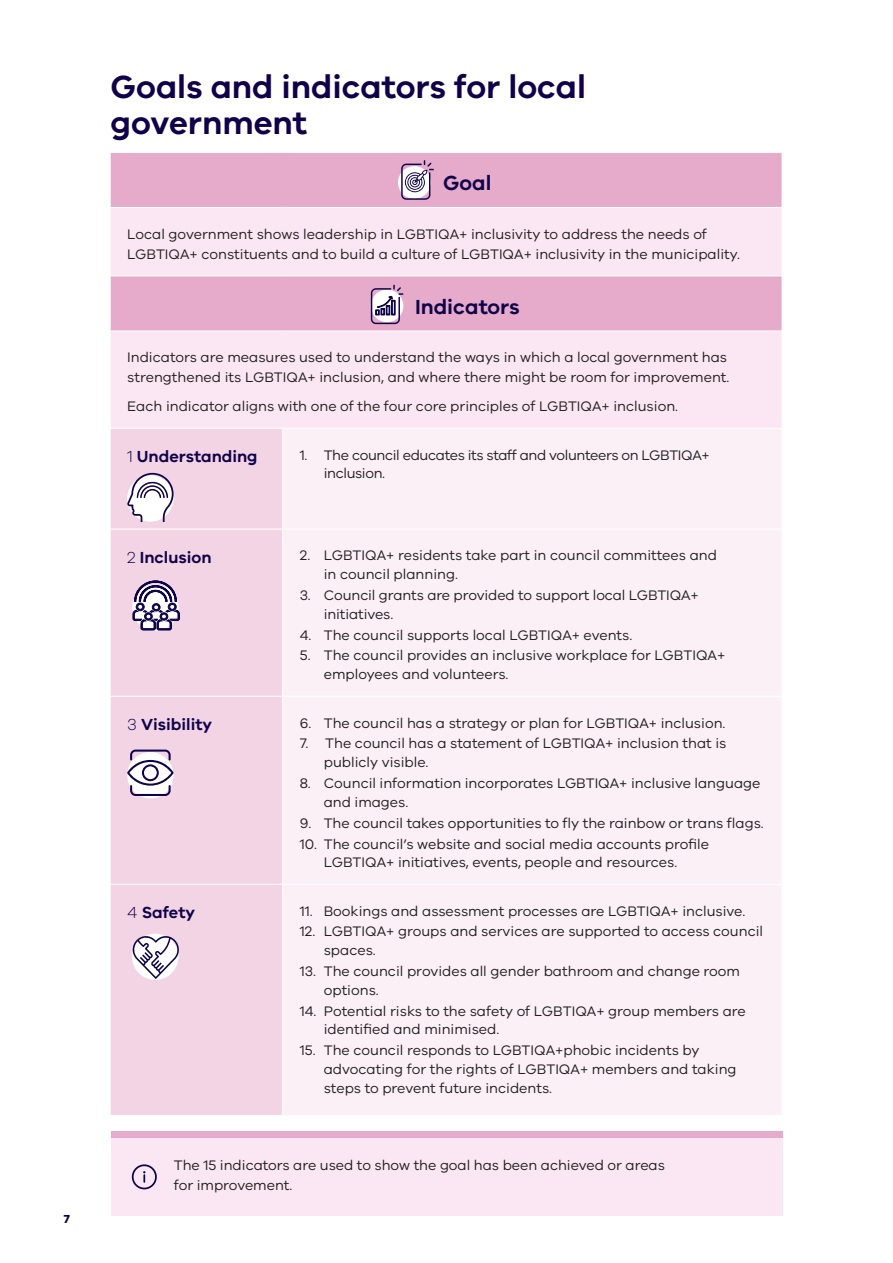
<style>
.page{position:relative;width:893px;height:1263px;background:#fff}
.page>*{position:absolute;margin:0;border:0;box-sizing:border-box;transform-origin:0 0}
.Heading_1_H1{font:600 33px/36px "VIC";color:#100249}
.Heading_2_Text{font:600 21px "VIC";color:#100249}
.Heading_3_Text{font:600 16.5px "VIC";color:#100249}
.Body_Copy{font:14.25px/18.8px "VIC";color:#231f20}
.Body_Copy-2{font:14.25px/18.8px "VIC";letter-spacing:-.025em;color:#231f20}
.t1{font:700 12px "VIC";color:#100249}
.s1{font-weight:300}
</style>
<div class="page">
<div style="left:111px;top:153px;width:671px;height:54px;background:#e6aaca"></div>
<svg style="left:111px;top:208px;width:671px;height:220px;background:#f5d8e9"></svg>
<div style="left:111px;top:429px;width:171px;height:686px;background:#f3d4e4"></div>
<div style="left:283px;top:429px;width:498px;height:686px;background:#fcf0f7"></div>
<hr style="left:110px;top:276px;width:173px;height:1px;background:#fff">
<hr style="left:283px;top:276px;width:499px;height:1px;background:#fff">
<hr style="left:110px;top:331px;width:173px;height:1px;background:#fff">
<hr style="left:283px;top:331px;width:499px;height:1px;background:#fff">
<hr style="left:110px;top:529px;width:173px;height:1px;background:#fff">
<hr style="left:283px;top:529px;width:499px;height:1px;background:#fff">
<hr style="left:110px;top:696px;width:173px;height:1px;background:#fff">
<hr style="left:283px;top:696px;width:499px;height:1px;background:#fff">
<hr style="left:110px;top:884px;width:173px;height:1px;background:#fff">
<hr style="left:283px;top:884px;width:499px;height:1px;background:#fff">
<svg style="left:127px;top:473px;width:47px;height:49px"></svg>
<svg style="left:133px;top:581px;width:47px;height:49px"></svg>
<svg style="left:127px;top:749px;width:47px;height:47px"></svg>
<svg style="left:131px;top:935px;width:49px;height:44px"></svg>
<div style="left:398px;top:166px;width:33px;height:33px;background:#fff;border-radius:50%"></div>
<svg style="left:401px;top:160px;width:33px;height:40px"></svg>
<svg style="left:371px;top:285px;width:32px;height:39px"></svg>
<div style="left:111px;top:1135px;width:671px;height:81px;background:#fbe7f3"></div>
<svg style="left:132px;top:1164px;width:25px;height:25px"></svg>
<div style="left:111px;top:1131px;width:671px;height:7px;background:#e6aaca"></div>
<p class="t1" style="left:64px;top:1211px;width:8px">7</p>
<h1 class="Heading_1_H1" style="left:111px;top:68px;width:477px">Goals and indicators for local government</h1>
<h2 class="Heading_2_Text" style="left:443px;top:171px;width:50px">Goal</h2>
<p class="Body_Copy" style="left:127px;top:223px;width:614px;line-height:20.2px">Local government shows leadership in LGBTIQA+ inclusivity to address the needs of<br>LGBTIQA+ constituents and to build a culture of LGBTIQA+ inclusivity in the municipality.</p>
<h2 class="Heading_2_Text" style="left:415px;top:294px;width:106px">Indicators</h2>
<p class="Body_Copy" style="left:127px;top:347px;width:604px;line-height:20.2px">Indicators are measures used to understand the ways in which a local government has strengthened its LGBTIQA+ inclusion, and where there might be room for improvement.</p>
<p class="Body_Copy" style="left:127px;top:397px;width:552px">Each indicator aligns with one of the four core principles of LGBTIQA+ inclusion.</p>
<h3 class="Heading_3_Text" style="left:127px;top:446px;width:132px"><span class="s1">1</span> Understanding</h3>
<p class="Body_Copy-2" style="left:324px;top:445px;width:388px;text-indent:-24px">1. The council educates its staff and volunteers on LGBTIQA+ inclusion.</p>
<h3 class="Heading_3_Text" style="left:127px;top:547px;width:86px"><span class="s1">2</span> Inclusion</h3>
<p class="Body_Copy" style="left:324px;top:546px;width:395px;text-indent:-24px">2. LGBTIQA+ residents take part in council committees and in council planning.</p>
<p class="Body_Copy" style="left:324px;top:585px;width:377px;text-indent:-24px">3. Council grants are provided to support local LGBTIQA+ initiatives.</p>
<p class="Body_Copy" style="left:300px;top:625px;width:334px">4. The council supports local LGBTIQA+ events.</p>
<p class="Body_Copy" style="left:324px;top:646px;width:403px;text-indent:-24px">5. The council provides an inclusive workplace for LGBTIQA+ employees and volunteers.</p>
<h3 class="Heading_3_Text" style="left:127px;top:714px;width:87px"><span class="s1">3</span> Visibility</h3>
<p class="Body_Copy" style="left:300px;top:713px;width:427px">6. The council has a strategy or plan for LGBTIQA+ inclusion.</p>
<p class="Body_Copy" style="left:324px;top:734px;width:404px;text-indent:-24px">7. The council has a statement of LGBTIQA+ inclusion that is publicly visible.</p>
<p class="Body_Copy" style="left:324px;top:773px;width:438px;text-indent:-24px">8. Council information incorporates LGBTIQA+ inclusive language and images.</p>
<p class="Body_Copy" style="left:300px;top:813px;width:466px">9. The council takes opportunities to fly the rainbow or trans flags.</p>
<p class="Body_Copy" style="left:300px;top:834px;width:411px;text-align:center">10. The council’s website and social media accounts profile<br>LGBTIQA+ initiatives, events, people and resources.</p>
<h3 class="Heading_3_Text" style="left:127px;top:902px;width:69px"><span class="s1">4</span> Safety</h3>
<p class="Body_Copy" style="left:300px;top:901px;width:447px">11. Bookings and assessment processes are LGBTIQA+ inclusive.</p>
<p class="Body_Copy" style="left:324px;top:922px;width:441px;text-indent:-24px">12. LGBTIQA+ groups and services are supported to access council spaces.</p>
<p class="Body_Copy" style="left:324px;top:961px;width:418px;text-indent:-24px">13. The council provides all gender bathroom and change room options.</p>
<p class="Body_Copy" style="left:324px;top:1001px;width:424px;text-indent:-24px">14. Potential risks to the safety of LGBTIQA+ group members are identified and minimised.</p>
<p class="Body_Copy" style="left:324px;top:1041px;width:414px;text-indent:-24px">15. The council responds to LGBTIQA+phobic incidents by advocating for the rights of LGBTIQA+ members and taking steps to prevent future incidents.</p>
<p class="Body_Copy" style="left:174px;top:1155px;width:493px;line-height:20.2px">The 15 indicators are used to show the goal has been achieved or areas for improvement.</p>
</div>
